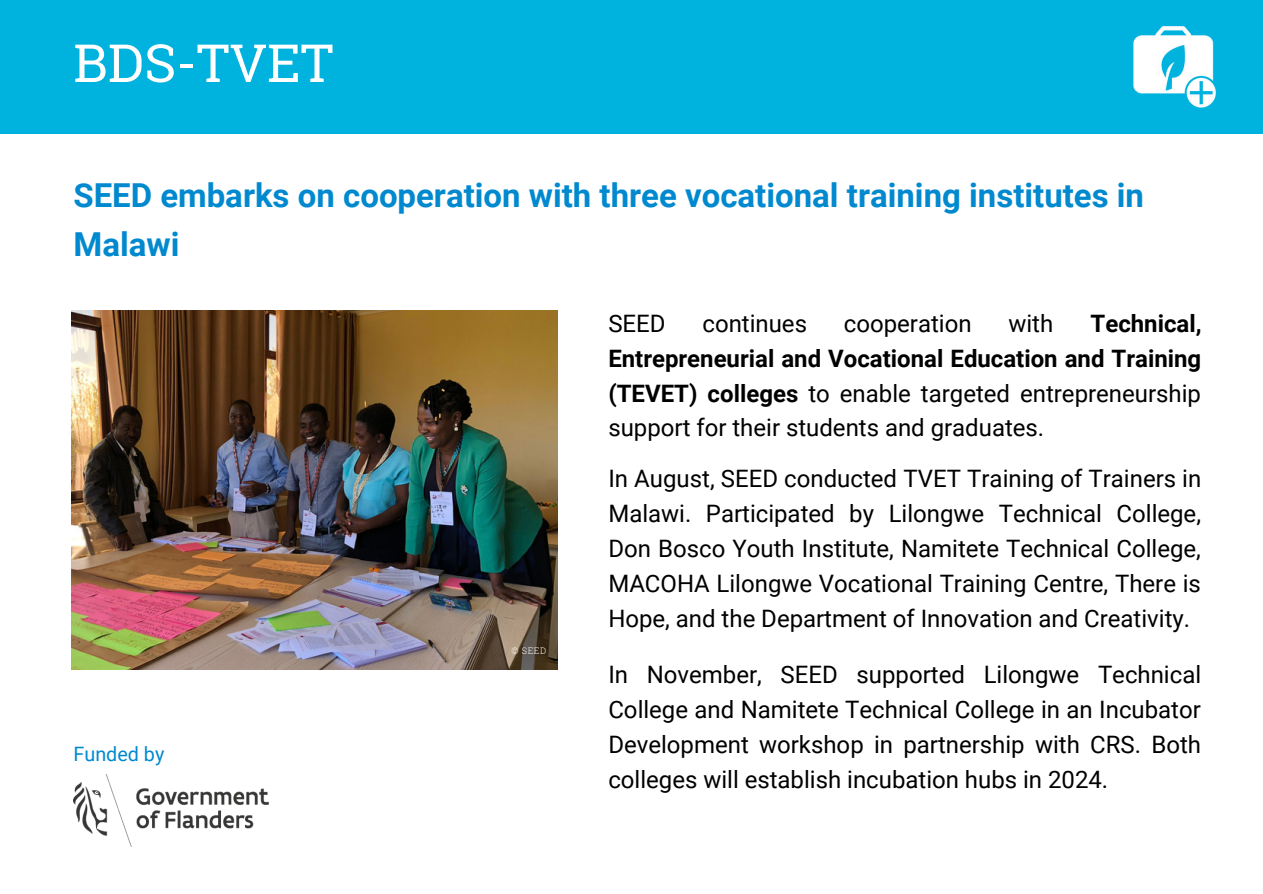
<style>
.page{position:relative;width:1263px;height:894px;background:#fff}
.page>*{position:absolute;margin:0;border:0;box-sizing:border-box;transform-origin:0 0}
.t1{font:52.5px "Roboto Slab";color:#fff}
.t2{font:700 33px/48.3px "Roboto";color:#0089cf}
.t3{font:24px/34.8px "Roboto";color:#000;text-align:justify}
.t4{font:700 24px/34.8px "Roboto";color:#000;text-align:justify}
.t5{font:19.8px "Roboto";color:#0089cf}
.t6{font:300 9px "Roboto Slab";color:#fdf7f0}
.s1{font-weight:400}
</style>
<div class="page">
<img style="left:71px;top:310px;width:486px;height:359px">
<div style="left:0;top:0;width:1263px;height:133px;background:#00b2de"></div>
<img style="left:1101px;top:26px;width:145px;height:108px">
<img style="left:73px;top:774px;width:196px;height:72px">
<h1 class="t1" style="left:73px;top:27px;width:261px">BDS-TVET</h1>
<h2 class="t2" style="left:73px;top:172px;width:1072px">SEED embarks on cooperation with three vocational training institutes in<br>Malawi</h2>
<p class="t5" style="left:73px;top:742px;width:92px">Funded by</p>
<p class="t6" style="left:512px;top:644px;width:36px">© SEED</p>
<p class="t3" style="left:608px;top:306px;width:59px">SEED</p>
<p class="t3" style="left:702px;top:306px;width:106px">continues</p>
<p class="t3" style="left:844px;top:306px;width:129px">cooperation</p>
<p class="t3" style="left:1008px;top:306px;width:46px">with</p>
<p class="t4" style="left:608px;top:306px;width:595px;text-indent:482px">Technical, Entrepreneurial and Vocational Education and Training (TEVET) colleges <span class="s1">to enable targeted entrepreneurship support for their students and graduates.</span></p>
<p class="t3" style="left:608px;top:461px;width:594px">In August, SEED conducted TVET Training of Trainers in Malawi. Participated by Lilongwe Technical College, Don Bosco Youth Institute, Namitete Technical College, MACOHA Lilongwe Vocational Training Centre, There is Hope, and the Department of Innovation and Creativity.</p>
<p class="t3" style="left:608px;top:657px;width:594px">In November, SEED supported Lilongwe Technical College and Namitete Technical College in an Incubator Development workshop in partnership with CRS. Both colleges will establish incubation hubs in 2024.</p>
</div>
